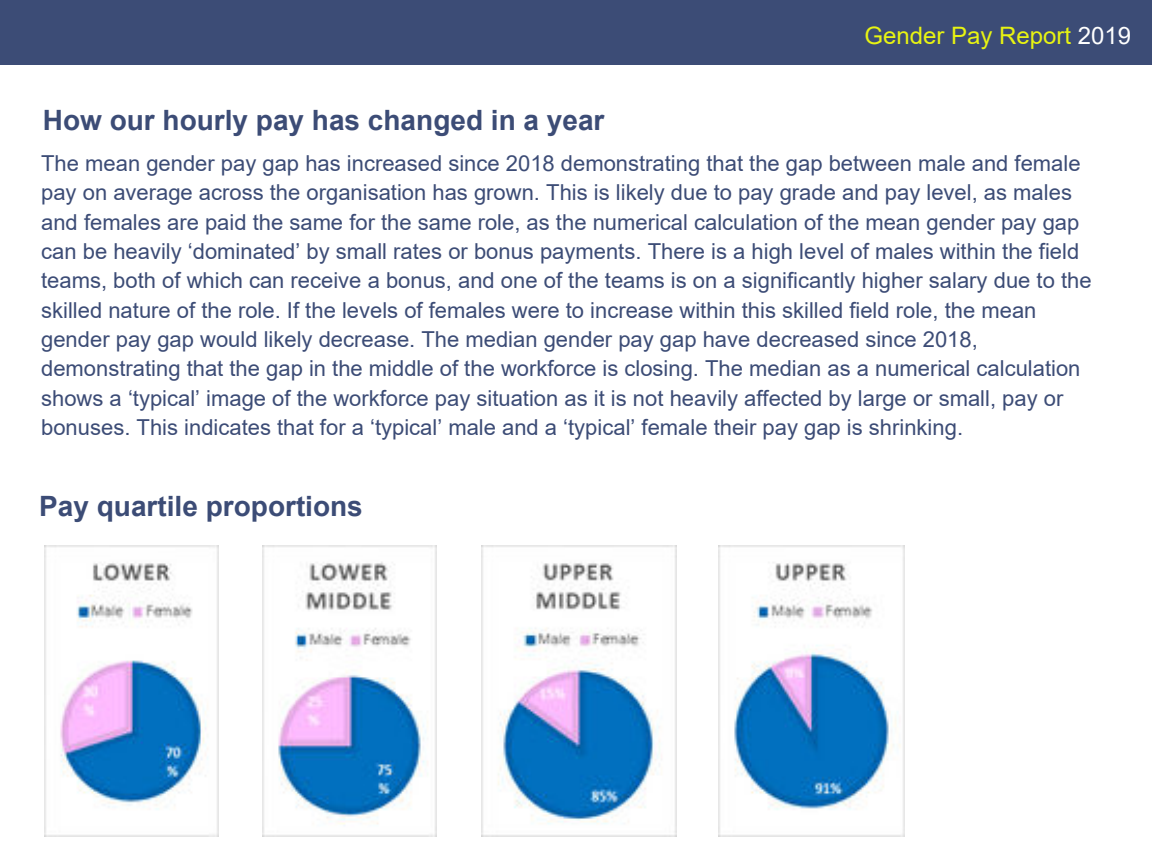
<style>
.page{position:relative;width:1152px;height:864px;background:#fff}
.page>*{position:absolute;margin:0;border:0;box-sizing:border-box;transform-origin:0 0}
.t1{font:700 28px "Arial";color:#3c4c76}
.t2{font:24px "Arial";color:#e8f412}
.t3{font:22px/29.2px "Arial";color:#3c4c76}
.s1{color:#fff}
</style>
<div class="page">
<div style="left:0;top:0;width:1152px;height:65px;background:#3c4c76"></div>
<img style="left:44px;top:546px;width:174px;height:291px">
<img style="left:263px;top:546px;width:174px;height:291px">
<img style="left:481px;top:546px;width:195px;height:291px">
<img style="left:718px;top:546px;width:186px;height:291px">
<p class="t1" style="left:43px;top:100px;width:563px">How our hourly pay has changed in a year</p>
<p class="t2" style="left:864px;top:19px;width:268px">Gender Pay Report <span class="s1">2019</span></p>
<p class="t3" style="left:41px;top:149px;width:1052px">The mean gender pay gap has increased since 2018 demonstrating that the gap between male and female pay on average across the organisation has grown. This is likely due to pay grade and pay level, as males and females are paid the same for the same role, as the numerical calculation of the mean gender pay gap can be heavily ‘dominated’ by small rates or bonus payments. There is a high level of males within the field teams, both of which can receive a bonus, and one of the teams is on a significantly higher salary due to the skilled nature of the role. If the levels of females were to increase within this skilled field role, the mean gender pay gap would likely decrease. The median gender pay gap have decreased since 2018, demonstrating that the gap in the middle of the workforce is closing. The median as a numerical calculation shows a ‘typical’ image of the workforce pay situation as it is not heavily affected by large or small, pay or bonuses. This indicates that for a ‘typical’ male and a ‘typical’ female their pay gap is shrinking.</p>
<p class="t1" style="left:39px;top:487px;width:325px">Pay quartile proportions</p>
</div>
